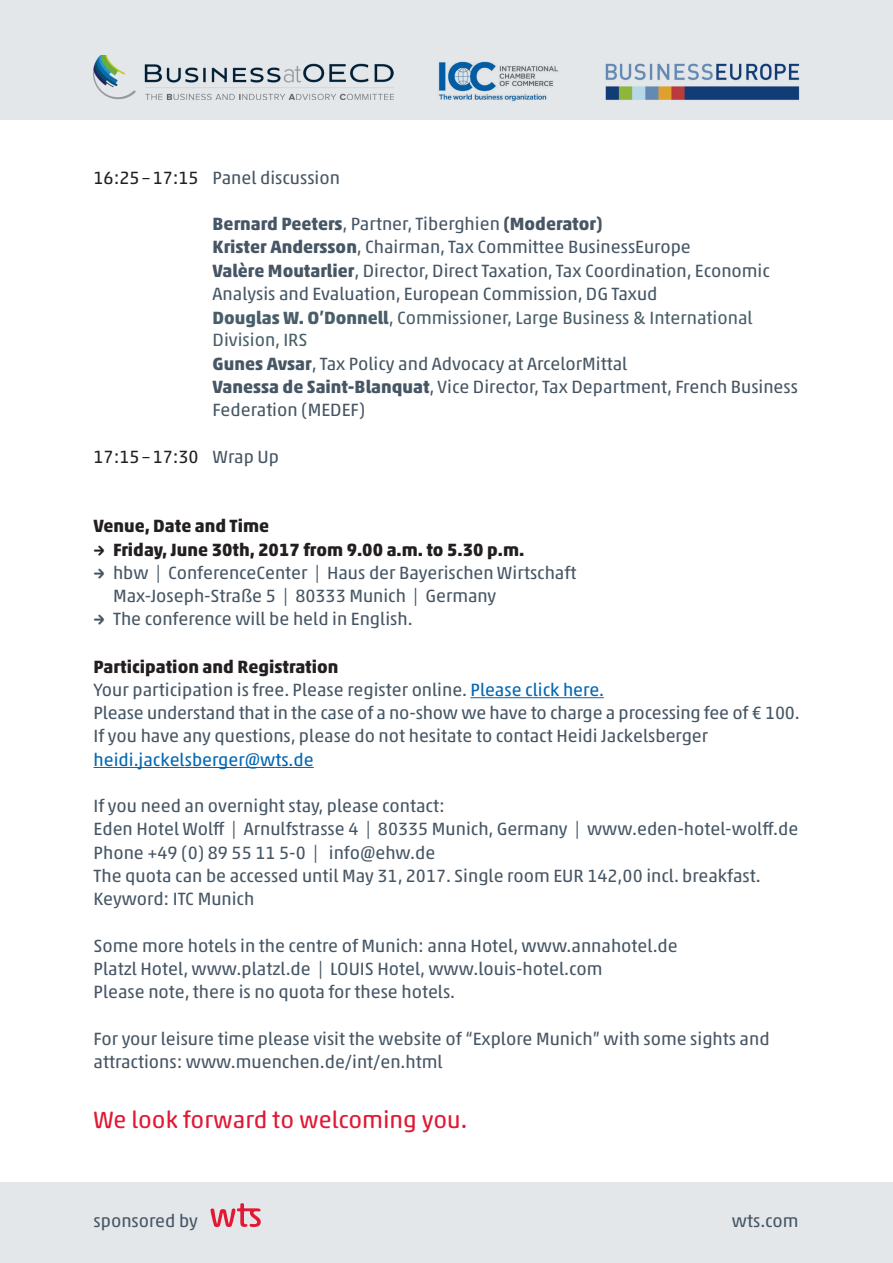
<style>
.page{position:relative;width:893px;height:1263px;background:#fff}
.page>*{position:absolute;margin:0;border:0;box-sizing:border-box;transform-origin:0 0}
.Fließtext{font:24px "Akko Rounded Pro";color:#e01935}
.Fließtext-2{font:18px/23.2px "Akko Pro";color:#465664}
.Fließtext-3{font:700 18px "Akko Pro";color:#231f20}
.t1{font:18px/21.8px "Akko Pro";color:#485e69}
.Fließtext-4{font:700 18px "Akko Pro";color:#465664}
.Fließtext-5{font:18px "Akko Pro";color:#0166b3}
.Fließtext-6{font:18px "Akko Pro";color:#231f20}
.s1{color:#231f20}
.s2{font-weight:400}
.s3{font-weight:700}
.s4{color:#465664}
.s5{font-family:"Akko Rounded Pro";font-weight:500}
.s6{color:#0166b3}
</style>
<div class="page">
<div style="left:0;top:0;width:893px;height:120px;background:#e4e7ea"></div>
<img style="left:605px;top:63px;width:195px;height:37px">
<img style="left:94px;top:55px;width:300px;height:44px">
<img style="left:438px;top:61px;width:121px;height:40px">
<div style="left:0;top:1182px;width:893px;height:81px;background:#e4e7ea"></div>
<svg style="left:210px;top:1203px;width:51px;height:24px"></svg>
<hr style="left:470px;top:697px;width:134px;height:1px;background:#0166b3">
<hr style="left:94px;top:767px;width:220px;height:1px;background:#0166b3">
<p class="Fließtext-2" style="left:94px;top:166px;width:248px"><span class="s1">16:25–17:15</span> Panel discussion</p>
<p class="Fließtext-4" style="left:213px;top:213px;width:391px">Bernard Peeters<span class="s2">, Partner, Tiberghien</span> (Moderator)</p>
<p class="Fließtext-2" style="left:213px;top:235px;width:480px"><span class="s3">Krister Andersson</span>, Chairman, Tax Committee BusinessEurope</p>
<p class="Fließtext-2" style="left:213px;top:259px;width:559px"><span class="s3">Valère Moutarlier</span>, Director, Direct Taxation, Tax Coordination, Economic<br>Analysis and Evaluation, European Commission, DG Taxud</p>
<p class="t1" style="left:213px;top:307px;width:541px"><span class="s3">Douglas W. O’Donnell</span>, Commissioner, Large Business &amp; International<br>Division, IRS</p>
<p class="Fließtext-2" style="left:213px;top:352px;width:416px"><span class="s3">Gunes Avsar</span>, Tax Policy and Advocacy at ArcelorMittal</p>
<p class="Fließtext-2" style="left:213px;top:375px;width:587px"><span class="s3">Vanessa de Saint-Blanquat</span>, Vice Director, Tax Department, French Business<br>Federation (MEDEF)</p>
<p class="Fließtext-6" style="left:94px;top:445px;width:187px">17:15–17:30 <span class="s4">Wrap Up</span></p>
<p class="Fließtext-3" style="left:94px;top:515px;width:177px">Venue, Date and Time</p>
<p class="Fließtext-3" style="left:94px;top:538px;width:432px"><span class="s5">→</span> Friday, June 30th, 2017 from 9.00 a.m. to 5.30 p.m.</p>
<p class="Fließtext-2" style="left:94px;top:561px;width:484px"><span class="s5">→</span> hbw | ConferenceCenter | Haus der Bayerischen Wirtschaft</p>
<p class="Fließtext-2" style="left:113px;top:584px;width:385px">Max-Joseph-Straße 5 | 80333 Munich | Germany</p>
<p class="Fließtext-2" style="left:94px;top:607px;width:321px"><span class="s5">→</span> The conference will be held in English.</p>
<p class="Fließtext-3" style="left:94px;top:655px;width:246px">Participation and Registration</p>
<p class="Fließtext-2" style="left:94px;top:678px;width:512px">Your participation is free. Please register online. <span class="s6">Please click here.</span></p>
<p class="Fließtext-2" style="left:94px;top:701px;width:708px">Please understand that in the case of a no-show we have to charge a processing fee of € 100.</p>
<p class="Fließtext-2" style="left:94px;top:724px;width:616px">If you have any questions, please do not hesitate to contact Heidi Jackelsberger</p>
<p class="Fließtext-5" style="left:94px;top:748px;width:222px">heidi.jackelsberger@wts.de</p>
<p class="Fließtext-2" style="left:94px;top:794px;width:353px">If you need an overnight stay, please contact:</p>
<p class="Fließtext-2" style="left:94px;top:817px;width:706px">Eden Hotel Wolff | Arnulfstrasse 4 | 80335 Munich, Germany | www.eden-hotel-wolff.de<br>Phone +49 (0) 89 55 11 5-0 | info@ehw.de</p>
<p class="Fließtext-2" style="left:94px;top:864px;width:669px">The quota can be accessed until May 31, 2017. Single room EUR 142,00 incl. breakfast.<br>Keyword: ITC Munich</p>
<p class="Fließtext-2" style="left:94px;top:934px;width:586px">Some more hotels in the centre of Munich: anna Hotel, www.annahotel.de</p>
<p class="Fließtext-2" style="left:94px;top:957px;width:510px">Platzl Hotel, www.platzl.de | LOUIS Hotel, www.louis-hotel.com</p>
<p class="Fließtext-2" style="left:94px;top:980px;width:363px">Please note, there is no quota for these hotels.</p>
<p class="Fließtext-2" style="left:94px;top:1027px;width:678px">For your leisure time please visit the website of “Explore Munich” with some sights and attractions: www.muenchen.de/int/en.html</p>
<p class="Fließtext" style="left:94px;top:1105px;width:375px">We look forward to welcoming you.</p>
<p class="Fließtext-2" style="left:94px;top:1209px;width:106px">sponsored by</p>
<p class="Fließtext-2" style="left:732px;top:1209px;width:68px">wts.com</p>
</div>
